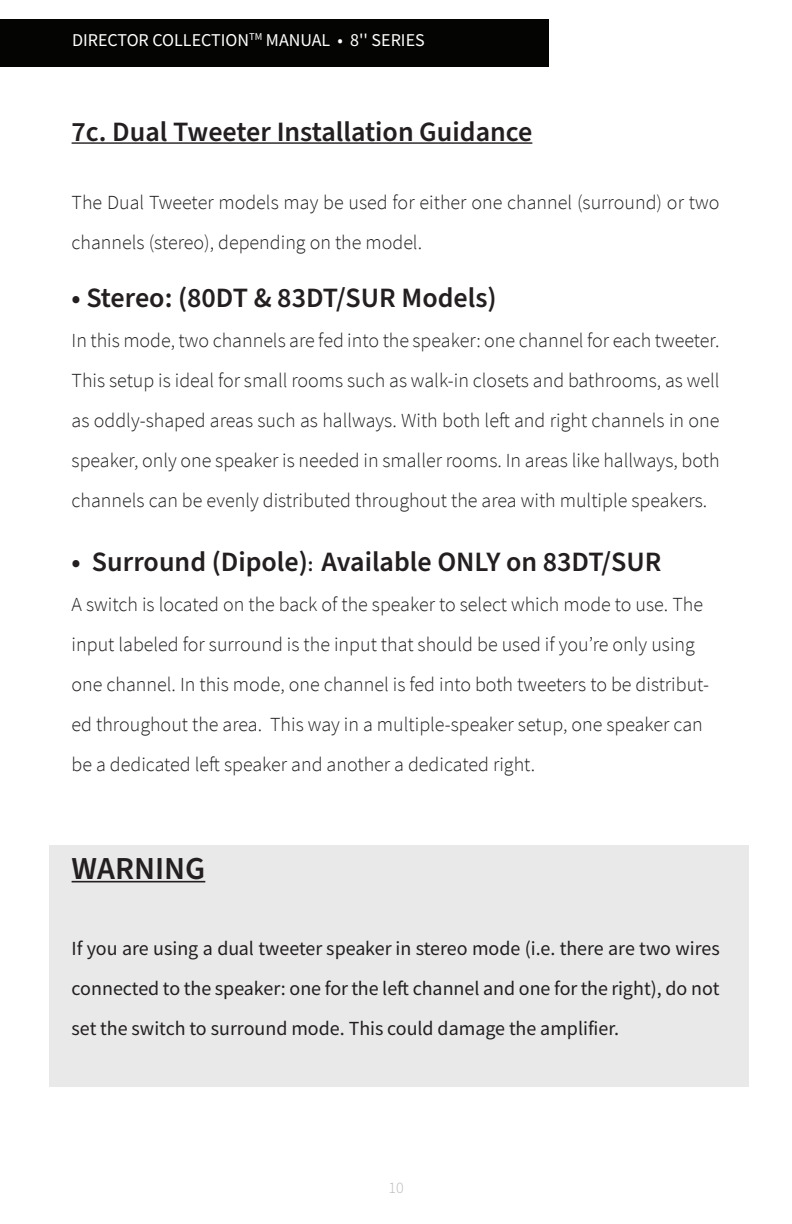
<style>
.page{position:relative;width:792px;height:1224px;background:#fff}
.page>*{position:absolute;margin:0;border:0;box-sizing:border-box;transform-origin:0 0}
.t1{font:600 32px "Source Sans Pro";color:#231f20}
.t2{font:600 28px "Source Sans Pro";color:#231f20}
.Body{font:300 20px/40px "Source Sans Pro";color:#231f20}
.Body-2{font:20px/40px "Source Sans Variable";color:#231f20;text-align:justify}
.t3{font:18px "Source Sans Variable";color:#fff}
.t4{font:16px "Source Sans Variable";color:#babbbe}
.s1{font-size:20px}
</style>
<div class="page">
<div style="left:0;top:19px;width:549px;height:47px;background:#040503"></div>
<hr style="left:72px;top:142px;width:460px;height:2px;background:#231f20">
<div style="left:49px;top:845px;width:699px;height:242px;background:#e9e9e9"></div>
<hr style="left:72px;top:881px;width:133px;height:1px;background:#231f20">
<p class="t3" style="left:72px;top:29px;width:354px">DIRECTOR COLLECTION<sup>TM</sup> MANUAL • 8'' SERIES</p>
<p class="t2" style="left:72px;top:113px;width:462px">7c. Dual Tweeter Installation Guidance</p>
<p class="Body" style="left:72px;top:183px;width:649px">The Dual Tweeter models may be used for either one channel (surround) or two channels (stereo), depending on the model.</p>
<p class="t2" style="left:72px;top:279px;width:427px">• Stereo: (80DT &amp; 83DT/SUR Models)</p>
<p class="Body" style="left:72px;top:320px;width:650px;text-align:justify">In this mode, two channels are fed into the speaker: one channel for each tweeter.<br>This setup is ideal for small rooms such as walk-in closets and bathrooms, as well as oddly-shaped areas such as hallways. With both left and right channels in one speaker, only one speaker is needed in smaller rooms. In areas like hallways, both channels can be evenly distributed throughout the area with multiple speakers.</p>
<p class="t2" style="left:72px;top:543px;width:591px">• Surround (Dipole)<span class="s1">:</span> Available ONLY on 83DT/SUR</p>
<p class="Body" style="left:72px;top:584px;width:639px">A switch is located on the back of the speaker to select which mode to use. The input labeled for surround is the input that should be used if you’re only using one channel. In this mode, one channel is fed into both tweeters to be distribut&shy;ed throughout the area. This way in a multiple-speaker setup, one speaker can be a dedicated left speaker and another a dedicated right.</p>
<p class="t1" style="left:72px;top:847px;width:135px">WARNING</p>
<p class="Body-2" style="left:72px;top:928px;width:650px">If you are using a dual tweeter speaker in stereo mode (i.e. there are two wires connected to the speaker: one for the left channel and one for the right), do not set the switch to surround mode. This could damage the amplifier.</p>
<p class="t4" style="left:388px;top:1178px;width:17px">10</p>
</div>
